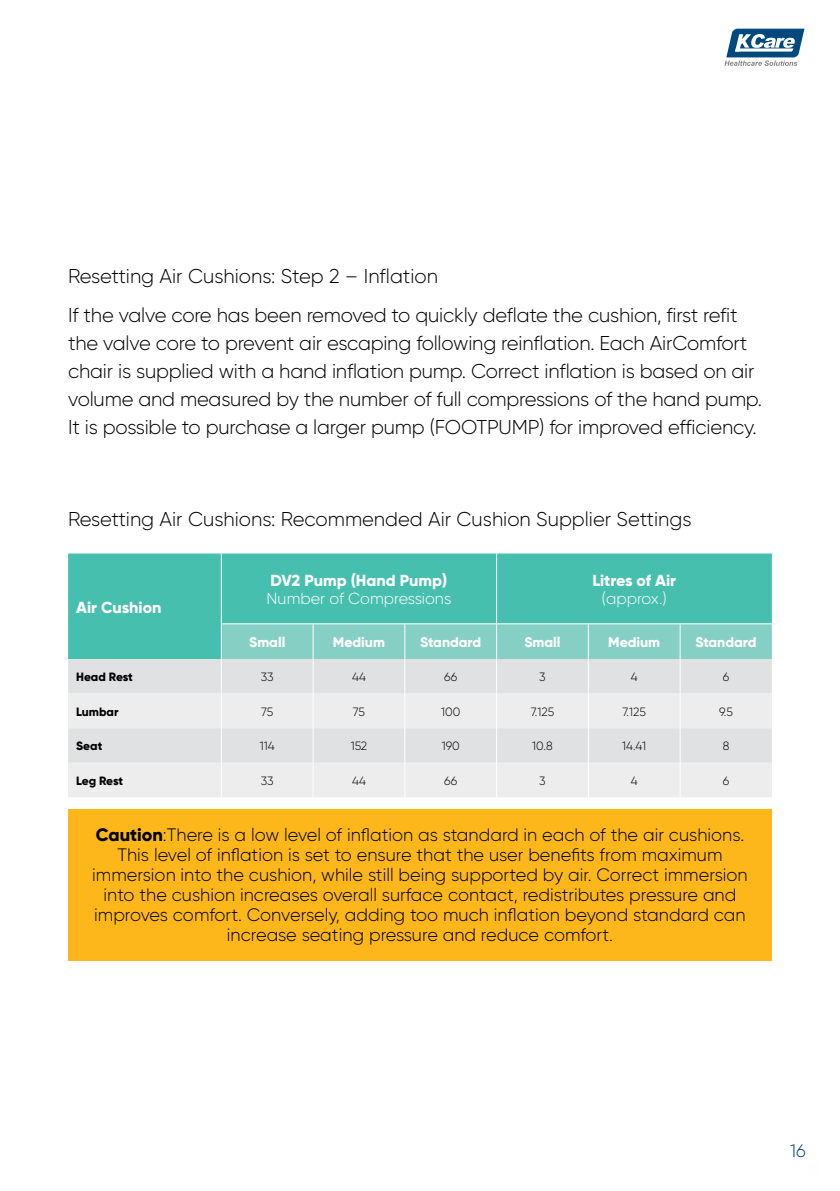
<style>
.page{position:relative;width:840px;height:1191px;background:#fff}
.page>*{position:absolute;margin:0;border:0;box-sizing:border-box;transform-origin:0 0}
.t1{font:300 20px/28px "Gilroy";letter-spacing:-.01em;color:#000}
.t2{font:300 18px/20px "Gilroy";color:#000;text-align:center}
.t3{font:300 18px "Gilroy";color:#00497c}
.t4{font:800 16px "Gilroy";color:#fff}
.t5{font:300 16px "Gilroy";color:#fff}
.t6{font:800 14px "Gilroy";color:#fff}
.t7{font:300 12px "Gilroy";color:#000}
.t8{font:800 12px "Gilroy";letter-spacing:-.005em;color:#000}
.s1{font-weight:800}
</style>
<div class="page">
<svg style="left:724px;top:29px;width:80px;height:37px"></svg>
<div style="left:807px;top:1162px;width:13px;height:13px;background:#fbfbfb"></div>
<div style="left:68px;top:809px;width:703px;height:152px;background:#fdb71a"></div>
<div style="left:68px;top:553px;width:703px;height:106px;background:#47bfaf"></div>
<div style="left:222px;top:624px;width:549px;height:35px;background:#86cfc4"></div>
<div style="left:68px;top:659px;width:703px;height:34px;background:#e0e1e2"></div>
<svg style="left:68px;top:693px;width:703px;height:104px;background:#e8e9ea"></svg>
<hr style="left:221px;top:553px;width:1px;height:70px;background:#fff">
<hr style="left:221px;top:623px;width:92px;height:1px;background:#fff">
<hr style="left:221px;top:624px;width:1px;height:35px;background:#fff">
<hr style="left:313px;top:623px;width:91px;height:1px;background:#fff">
<hr style="left:312px;top:624px;width:1px;height:35px;background:#fff">
<hr style="left:404px;top:623px;width:92px;height:1px;background:#fff">
<hr style="left:404px;top:624px;width:1px;height:35px;background:#fff">
<hr style="left:496px;top:623px;width:92px;height:1px;background:#fff">
<hr style="left:496px;top:624px;width:1px;height:35px;background:#fff">
<hr style="left:588px;top:623px;width:91px;height:1px;background:#fff">
<hr style="left:587px;top:624px;width:1px;height:35px;background:#fff">
<hr style="left:679px;top:623px;width:92px;height:1px;background:#fff">
<hr style="left:679px;top:624px;width:1px;height:35px;background:#fff">
<hr style="left:221px;top:659px;width:1px;height:34px;background:#fff">
<hr style="left:312px;top:659px;width:1px;height:34px;background:#fff">
<hr style="left:404px;top:659px;width:1px;height:34px;background:#fff">
<hr style="left:496px;top:659px;width:1px;height:34px;background:#fff">
<hr style="left:587px;top:659px;width:1px;height:34px;background:#fff">
<hr style="left:679px;top:659px;width:1px;height:34px;background:#fff">
<hr style="left:221px;top:693px;width:1px;height:35px;background:#fff">
<hr style="left:312px;top:693px;width:1px;height:35px;background:#fff">
<hr style="left:404px;top:693px;width:1px;height:35px;background:#fff">
<hr style="left:496px;top:693px;width:1px;height:35px;background:#fff">
<hr style="left:587px;top:693px;width:1px;height:35px;background:#fff">
<hr style="left:679px;top:693px;width:1px;height:35px;background:#fff">
<hr style="left:221px;top:728px;width:1px;height:35px;background:#fff">
<hr style="left:312px;top:728px;width:1px;height:35px;background:#fff">
<hr style="left:404px;top:728px;width:1px;height:35px;background:#fff">
<hr style="left:496px;top:728px;width:1px;height:35px;background:#fff">
<hr style="left:587px;top:728px;width:1px;height:35px;background:#fff">
<hr style="left:679px;top:728px;width:1px;height:35px;background:#fff">
<hr style="left:221px;top:763px;width:1px;height:34px;background:#fff">
<hr style="left:312px;top:763px;width:1px;height:34px;background:#fff">
<hr style="left:404px;top:763px;width:1px;height:34px;background:#fff">
<hr style="left:496px;top:763px;width:1px;height:34px;background:#fff">
<hr style="left:587px;top:763px;width:1px;height:34px;background:#fff">
<hr style="left:679px;top:763px;width:1px;height:34px;background:#fff">
<hr style="left:496px;top:553px;width:1px;height:70px;background:#fff">
<p class="t1" style="left:68px;top:256px;width:670px;line-height:39.4px">Resetting Air Cushions: Step 2 – Inflation<br>If the valve core has been removed to quickly deflate the cushion, first refit</p>
<p class="t1" style="left:68px;top:329px;width:695px">the valve core to prevent air escaping following reinflation. Each AirComfort chair is supplied with a hand inflation pump. Correct inflation is based on air volume and measured by the number of full compressions of the hand pump.<br>It is possible to purchase a larger pump (FOOTPUMP) for improved efficiency.</p>
<p class="t1" style="left:68px;top:505px;width:624px">Resetting Air Cushions: Recommended Air Cushion Supplier Settings</p>
<p class="t4" style="left:76px;top:597px;width:87px">Air Cushion</p>
<p class="t4" style="left:270px;top:570px;width:178px">DV2 Pump (Hand Pump)</p>
<p class="t5" style="left:266px;top:588px;width:186px">Number of Compressions</p>
<p class="t4" style="left:592px;top:570px;width:85px">Litres of Air</p>
<p class="t5" style="left:601px;top:588px;width:66px">(approx.)</p>
<p class="t6" style="left:249px;top:633px;width:38px">Small</p>
<p class="t6" style="left:333px;top:633px;width:53px">Medium</p>
<p class="t6" style="left:420px;top:633px;width:63px">Standard</p>
<p class="t6" style="left:524px;top:633px;width:38px">Small</p>
<p class="t6" style="left:608px;top:633px;width:53px">Medium</p>
<p class="t6" style="left:695px;top:633px;width:63px">Standard</p>
<p class="t8" style="left:76px;top:669px;width:58px">Head Rest</p>
<p class="t7" style="left:261px;top:669px;width:14px">33</p>
<p class="t7" style="left:352px;top:669px;width:15px">44</p>
<p class="t7" style="left:444px;top:669px;width:14px">66</p>
<p class="t7" style="left:539px;top:669px;width:8px">3</p>
<p class="t7" style="left:630px;top:669px;width:8px">4</p>
<p class="t7" style="left:722px;top:669px;width:8px">6</p>
<p class="t8" style="left:76px;top:704px;width:44px">Lumbar</p>
<p class="t7" style="left:261px;top:704px;width:14px">75</p>
<p class="t7" style="left:353px;top:704px;width:14px">75</p>
<p class="t7" style="left:441px;top:704px;width:21px">100</p>
<p class="t7" style="left:530px;top:704px;width:25px">7.125</p>
<p class="t7" style="left:622px;top:704px;width:25px">7.125</p>
<p class="t7" style="left:718px;top:704px;width:15px">9.5</p>
<p class="t8" style="left:76px;top:738px;width:28px">Seat</p>
<p class="t7" style="left:259px;top:738px;width:16px">114</p>
<p class="t7" style="left:350px;top:738px;width:18px">152</p>
<p class="t7" style="left:441px;top:738px;width:19px">190</p>
<p class="t7" style="left:532px;top:738px;width:22px">10.8</p>
<p class="t7" style="left:622px;top:738px;width:26px">14.41</p>
<p class="t7" style="left:722px;top:738px;width:8px">8</p>
<p class="t8" style="left:76px;top:773px;width:48px">Leg Rest</p>
<p class="t7" style="left:261px;top:773px;width:14px">33</p>
<p class="t7" style="left:352px;top:773px;width:15px">44</p>
<p class="t7" style="left:444px;top:773px;width:14px">66</p>
<p class="t7" style="left:539px;top:773px;width:8px">3</p>
<p class="t7" style="left:630px;top:773px;width:8px">4</p>
<p class="t7" style="left:722px;top:773px;width:8px">6</p>
<p class="t2" style="left:92px;top:825px;width:656px"><span class="s1">Caution</span>:There is a low level of inflation as standard in each of the air cushions.<br>This level of inflation is set to ensure that the user benefits from maximum immersion into the cushion, while still being supported by air. Correct immersion into the cushion increases overall surface contact, redistributes pressure and improves comfort. Conversely, adding too much inflation beyond standard can increase seating pressure and reduce comfort.</p>
<p class="t3" style="left:789px;top:1139px;width:17px">16</p>
</div>
